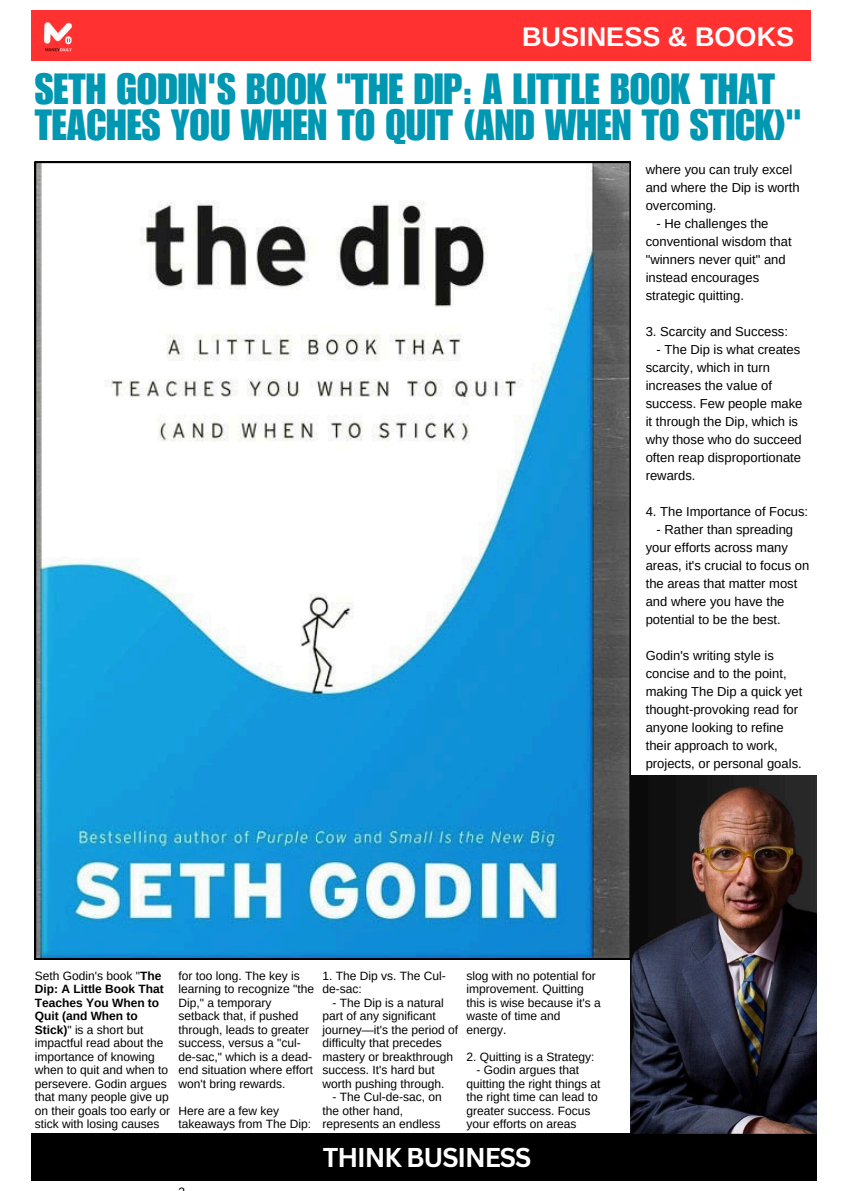
<style>
.page{position:relative;width:842px;height:1191px;background:#fff}
.page>*{position:absolute;margin:0;border:0;box-sizing:border-box;transform-origin:0 0}
.t1{font:42.5px/36px "Impact LT Std";color:#0097b2}
.t2{font:700 27.1px "Arimo";color:#fff}
.t3{font:700 26.5px "Canva Sans";letter-spacing:-.04em;color:#fff}
.t4{font:13px/18px "Arimo";color:#000}
.t5{font:12px/13.5px "Arimo";color:#000}
.s1{font-weight:700}
</style>
<div class="page">
<div style="left:31px;top:1133px;width:786px;height:47px;background:#000"></div>
<div style="left:31px;top:10px;width:779px;height:51px;background:#ff3131"></div>
<img style="left:43px;top:22px;width:29px;height:30px">
<svg style="left:35px;top:162px;width:596px;height:797px"></svg>
<img style="left:631px;top:775px;width:186px;height:357px">
<p class="t2" style="left:522px;top:21px;width:274px">BUSINESS &amp; BOOKS</p>
<p class="t1" style="left:35px;top:77px;width:767px">SETH GODIN'S BOOK "THE DIP: A LITTLE BOOK THAT<br>TEACHES YOU WHEN TO QUIT (AND WHEN TO STICK)"</p>
<p class="t4" style="left:646px;top:160px;width:155px">where you can truly excel and where the Dip is worth overcoming.</p>
<p class="t4" style="left:646px;top:214px;width:147px;text-indent:11px">- He challenges the conventional wisdom that "winners never quit" and instead encourages strategic quitting.</p>
<p class="t4" style="left:646px;top:322px;width:144px">3. Scarcity and Success:</p>
<p class="t4" style="left:646px;top:340px;width:158px;text-indent:11px">- The Dip is what creates scarcity, which in turn increases the value of success. Few people make it through the Dip, which is why those who do succeed often reap disproportionate rewards.</p>
<p class="t4" style="left:646px;top:502px;width:164px">4. The Importance of Focus:</p>
<p class="t4" style="left:646px;top:520px;width:165px;text-indent:11px">- Rather than spreading your efforts across many areas, it's crucial to focus on the areas that matter most and where you have the potential to be the best.</p>
<h2 class="t4" style="left:646px;top:646px;width:158px">Godin's writing style is concise and to the point, making The Dip a quick yet thought-provoking read for anyone looking to refine their approach to work, projects, or personal goals.</h2>
<p class="t5" style="left:35px;top:968px;width:137px">Seth Godin's book "<span class="s1">The<br>Dip: A Little Book That<br>Teaches You When to<br>Quit (and When to<br>Stick)</span>" is a short but impactful read about the importance of knowing when to quit and when to persevere. Godin argues that many people give up on their goals too early or stick with losing causes</p>
<p class="t5" style="left:179px;top:968px;width:137px">for too long. The key is learning to recognize "the<br>Dip," a temporary setback that, if pushed through, leads to greater success, versus a "cul&shy;de-sac," which is a dead&shy;end situation where effort won't bring rewards.</p>
<p class="t5" style="left:179px;top:1103px;width:134px">Here are a few key takeaways from The Dip:</p>
<p class="t5" style="left:323px;top:968px;width:125px">1. The Dip vs. The Cul&shy;de-sac:</p>
<p class="t5" style="left:323px;top:995px;width:137px;text-indent:10px">- The Dip is a natural part of any significant journey—it's the period of difficulty that precedes mastery or breakthrough success. It's hard but worth pushing through.</p>
<p class="t5" style="left:323px;top:1090px;width:121px;text-indent:10px">- The Cul-de-sac, on the other hand, represents an endless</p>
<p class="t5" style="left:466px;top:968px;width:136px">slog with no potential for improvement. Quitting this is wise because it's a waste of time and energy.</p>
<p class="t5" style="left:466px;top:1049px;width:129px">2. Quitting is a Strategy:</p>
<p class="t5" style="left:466px;top:1063px;width:135px;text-indent:10px">- Godin argues that quitting the right things at the right time can lead to greater success. Focus your efforts on areas</p>
<p class="t3" style="left:323px;top:1138px;width:210px">THINK BUSINESS</p>
</div>
